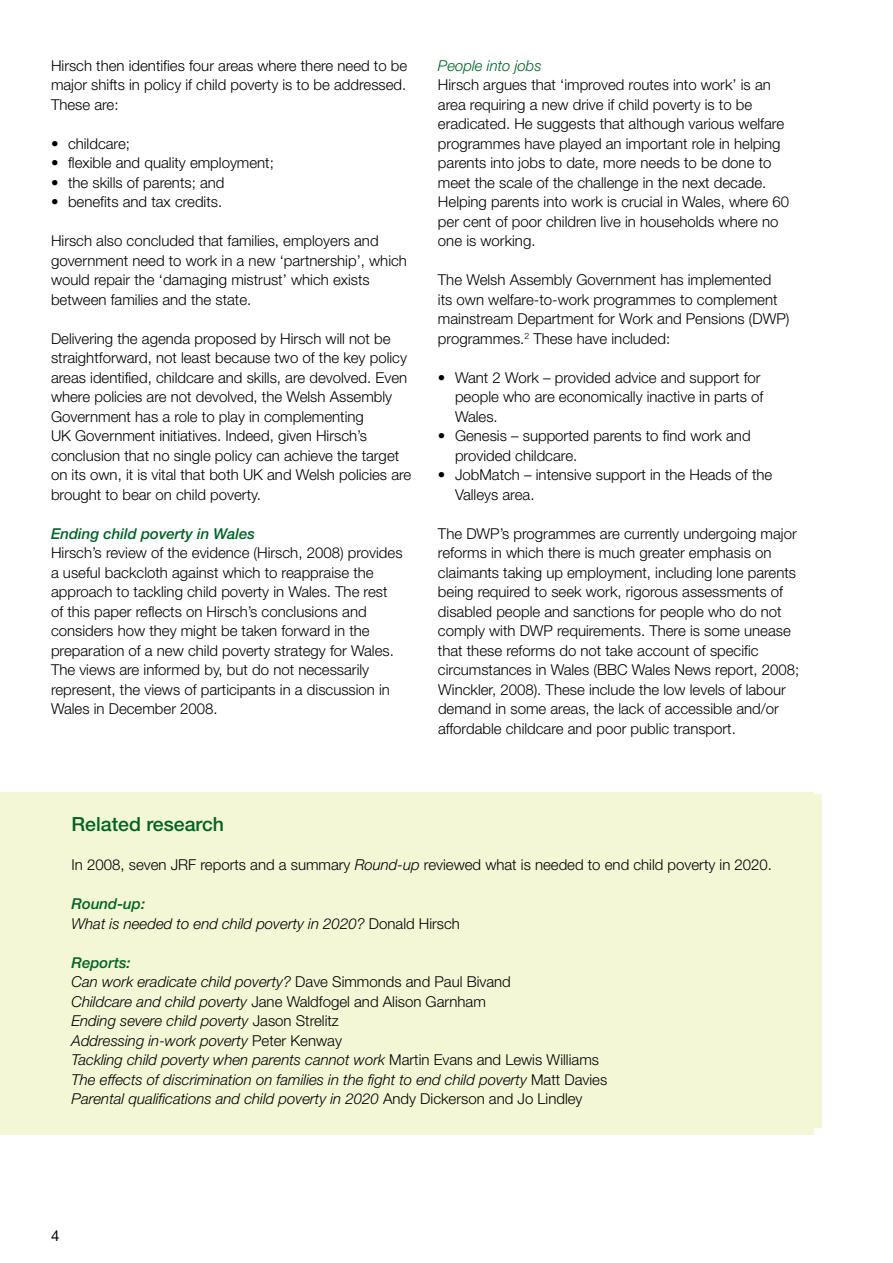
<style>
.page{position:relative;width:893px;height:1263px;background:#fff}
.page>*{position:absolute;margin:0;border:0;box-sizing:border-box;transform-origin:0 0}
.t1{font:500 19.5px "Helvetica Neue";color:#006225}
.t2{font:300 15px/19.5px "Helvetica Neue";color:#000}
.t3{font:italic 300 15px/19.5px "Helvetica Neue";color:#000}
.t4{font:italic 500 15px "Helvetica Neue";color:#006225}
.t5{font:italic 300 15px "Helvetica Neue";color:#006225}
.t6{font:15px "Helvetica Neue";color:#000}
.s1{font-style:italic}
.s2{font-weight:500;color:#006225}
.s3{font-style:normal}
</style>
<div class="page">
<div style="left:0;top:792px;width:814px;height:342px;background:#f3f7d5"></div>
<div style="left:52px;top:794px;width:770px;height:333px;background:#f3f7d5"></div>
<p class="t2" style="left:51px;top:55px;width:358px;text-align:justify">Hirsch then identifies four areas where there need to be major shifts in policy if child poverty is to be addressed.<br>These are:</p>
<p class="t2" style="left:51px;top:133px;width:80px">• childcare;</p>
<p class="t2" style="left:51px;top:153px;width:224px">• flexible and quality employment;</p>
<p class="t2" style="left:51px;top:172px;width:175px">• the skills of parents; and</p>
<p class="t2" style="left:51px;top:192px;width:173px">• benefits and tax credits.</p>
<p class="t2" style="left:51px;top:231px;width:357px">Hirsch also concluded that families, employers and government need to work in a new ‘partnership’, which would repair the ‘damaging mistrust’ which exists between families and the state.</p>
<p class="t2" style="left:51px;top:328px;width:362px">Delivering the agenda proposed by Hirsch will not be straightforward, not least because two of the key policy areas identified, childcare and skills, are devolved. Even where policies are not devolved, the Welsh Assembly Government has a role to play in complementing<br>UK Government initiatives. Indeed, given Hirsch’s conclusion that no single policy can achieve the target on its own, it is vital that both UK and Welsh policies are brought to bear on child poverty.</p>
<p class="t4" style="left:51px;top:524px;width:205px">Ending child poverty in Wales</p>
<p class="t2" style="left:51px;top:543px;width:353px">Hirsch’s review of the evidence (Hirsch, 2008) provides a useful backcloth against which to reappraise the approach to tackling child poverty in Wales. The rest of this paper reflects on Hirsch’s conclusions and considers how they might be taken forward in the preparation of a new child poverty strategy for Wales.<br>The views are informed by, but do not necessarily represent, the views of participants in a discussion in Wales in December 2008.</p>
<p class="t5" style="left:438px;top:56px;width:105px">People into jobs</p>
<p class="t2" style="left:438px;top:75px;width:353px">Hirsch argues that ‘improved routes into work’ is an area requiring a new drive if child poverty is to be eradicated. He suggests that although various welfare programmes have played an important role in helping parents into jobs to date, more needs to be done to meet the scale of the challenge in the next decade.<br>Helping parents into work is crucial in Wales, where 60 per cent of poor children live in households where no one is working.</p>
<p class="t2" style="left:438px;top:270px;width:353px">The Welsh Assembly Government has implemented its own welfare-to-work programmes to complement mainstream Department for Work and Pensions (DWP) programmes.<sup>2</sup> These have included:</p>
<p class="t2" style="left:455px;top:367px;width:310px;text-indent:-17px">• Want 2 Work – provided advice and support for people who are economically inactive in parts of<br>Wales.</p>
<p class="t2" style="left:455px;top:426px;width:297px;text-indent:-17px">• Genesis – supported parents to find work and provided childcare.</p>
<p class="t2" style="left:455px;top:465px;width:319px;text-indent:-17px">• JobMatch – intensive support in the Heads of the<br>Valleys area.</p>
<p class="t2" style="left:438px;top:523px;width:363px">The DWP’s programmes are currently undergoing major reforms in which there is much greater emphasis on claimants taking up employment, including lone parents being required to seek work, rigorous assessments of disabled people and sanctions for people who do not comply with DWP requirements. There is some unease that these reforms do not take account of specific circumstances in Wales (BBC Wales News report, 2008; Winckler, 2008). These include the low levels of labour demand in some areas, the lack of accessible and/or affordable childcare and poor public transport.</p>
<h1 class="t1" style="left:72px;top:812px;width:154px">Related research</h1>
<p class="t2" style="left:72px;top:855px;width:702px">In 2008, seven JRF reports and a summary <span class="s1">Round-up</span> reviewed what is needed to end child poverty in 2020.</p>
<p class="t3" style="left:72px;top:894px;width:390px"><span class="s2">Round-up:<br></span>What is needed to end child poverty in 2020? <span class="s3">Donald Hirsch</span></p>
<p class="t3" style="left:72px;top:952px;width:537px"><span class="s2">Reports:<br></span>Can work eradicate child poverty? <span class="s3">Dave Simmonds and Paul Bivand<br></span>Childcare and child poverty <span class="s3">Jane Waldfogel and Alison Garnham<br></span>Ending severe child poverty <span class="s3">Jason Strelitz<br></span>Addressing in-work poverty <span class="s3">Peter Kenway<br></span>Tackling child poverty when parents cannot work <span class="s3">Martin Evans and Lewis Williams </span>The effects of discrimination on families in the fight to end child poverty <span class="s3">Matt Davies </span>Parental qualifications and child poverty in 2020 <span class="s3">Andy Dickerson and Jo Lindley</span></p>
<p class="t6" style="left:51px;top:1226px;width:10px">4</p>
</div>
